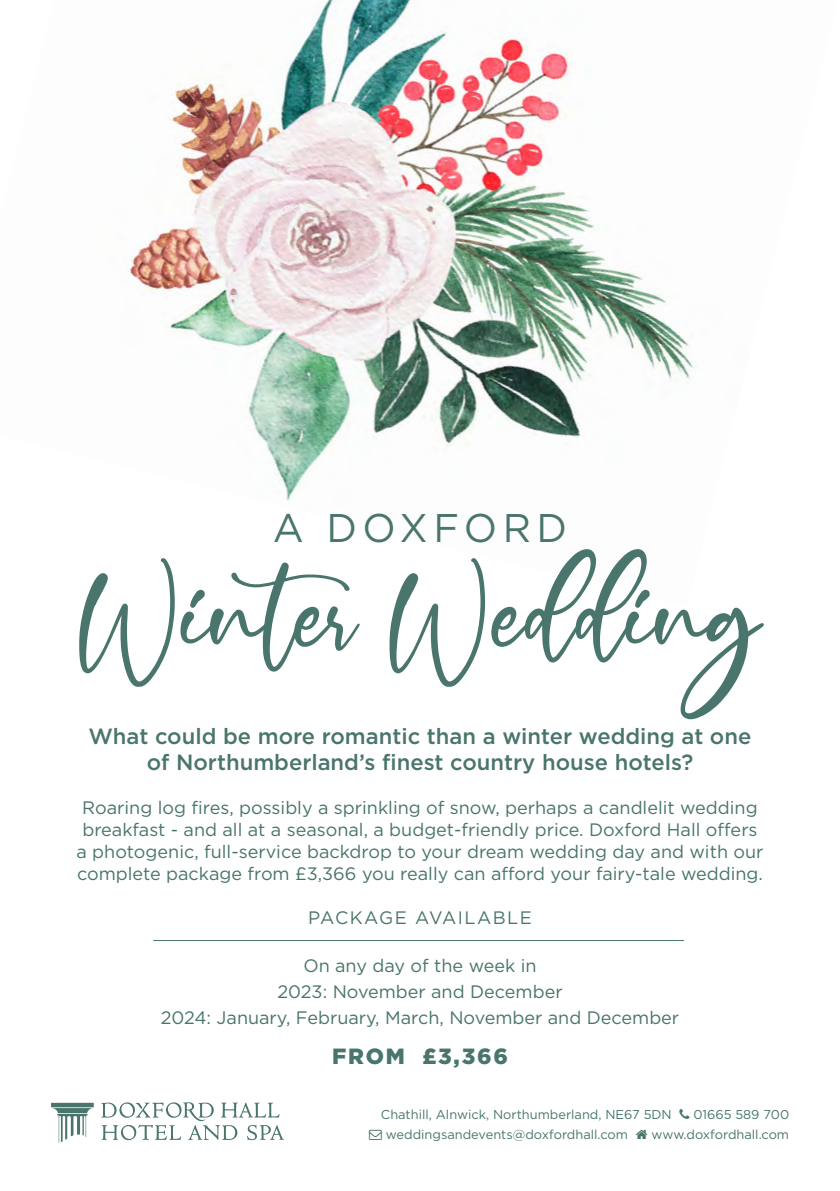
<style>
.page{position:relative;width:840px;height:1191px;background:#fff}
.page>*{position:absolute;margin:0;border:0;box-sizing:border-box;transform-origin:0 0}
.t1{font:116px "Sherlyn";color:#49756c}
.t2{font:40px "Gotham";letter-spacing:.14em;color:#49756c}
.t3{font:500 22px/26px "Gotham";color:#49756c;text-align:center}
.t4{font:900 22px "Gotham";letter-spacing:.08em;color:#49756c}
.t5{font:18px/22px "Gotham";color:#49756c;text-align:center}
.t6{font:18px "Gotham";letter-spacing:.08em;color:#49756c}
.t7{font:12.8px "Gotham";color:#49756c}
</style>
<div class="page">
<img style="left:128px;top:0;width:569px;height:501px">
<svg style="left:51px;top:1102px;width:43px;height:40px"></svg>
<svg style="left:101px;top:1102px;width:183px;height:38px"></svg>
<hr style="left:153px;top:940px;width:530px;height:1px;background:#49756c">
<h2 class="t2" style="left:272px;top:502px;width:296px">A DOXFORD</h2>
<h1 class="t1" style="left:79px;top:537px;width:683px">Winter Wedding</h1>
<p class="t3" style="left:88px;top:722px;width:664px">What could be more romantic than a winter wedding at one of Northumberland’s finest country house hotels?</p>
<p class="t5" style="left:76px;top:796px;width:688px">Roaring log fires, possibly a sprinkling of snow, perhaps a candlelit wedding breakfast - and all at a seasonal, a budget-friendly price. Doxford Hall offers a photogenic, full-service backdrop to your dream wedding day and with our complete package from £3,366 you really can afford your fairy-tale wedding.</p>
<p class="t6" style="left:308px;top:905px;width:225px">PACKAGE AVAILABLE</p>
<p class="t5" style="left:161px;top:952px;width:519px;line-height:26px">On any day of the week in<br>2023: November and December<br>2024: January, February, March, November and December</p>
<p class="t4" style="left:332px;top:1040px;width:177px">FROM £3,366</p>
<p class="t7" style="left:380px;top:1106px;width:292px">Chathill, Alnwick, Northumberland, NE67 5DN</p>
<p class="t7" style="left:693px;top:1106px;width:97px">01665 589 700</p>
<p class="t7" style="left:385px;top:1126px;width:243px">weddingsandevents@doxfordhall.com</p>
<p class="t7" style="left:651px;top:1126px;width:139px">www.doxfordhall.com</p>
</div>
